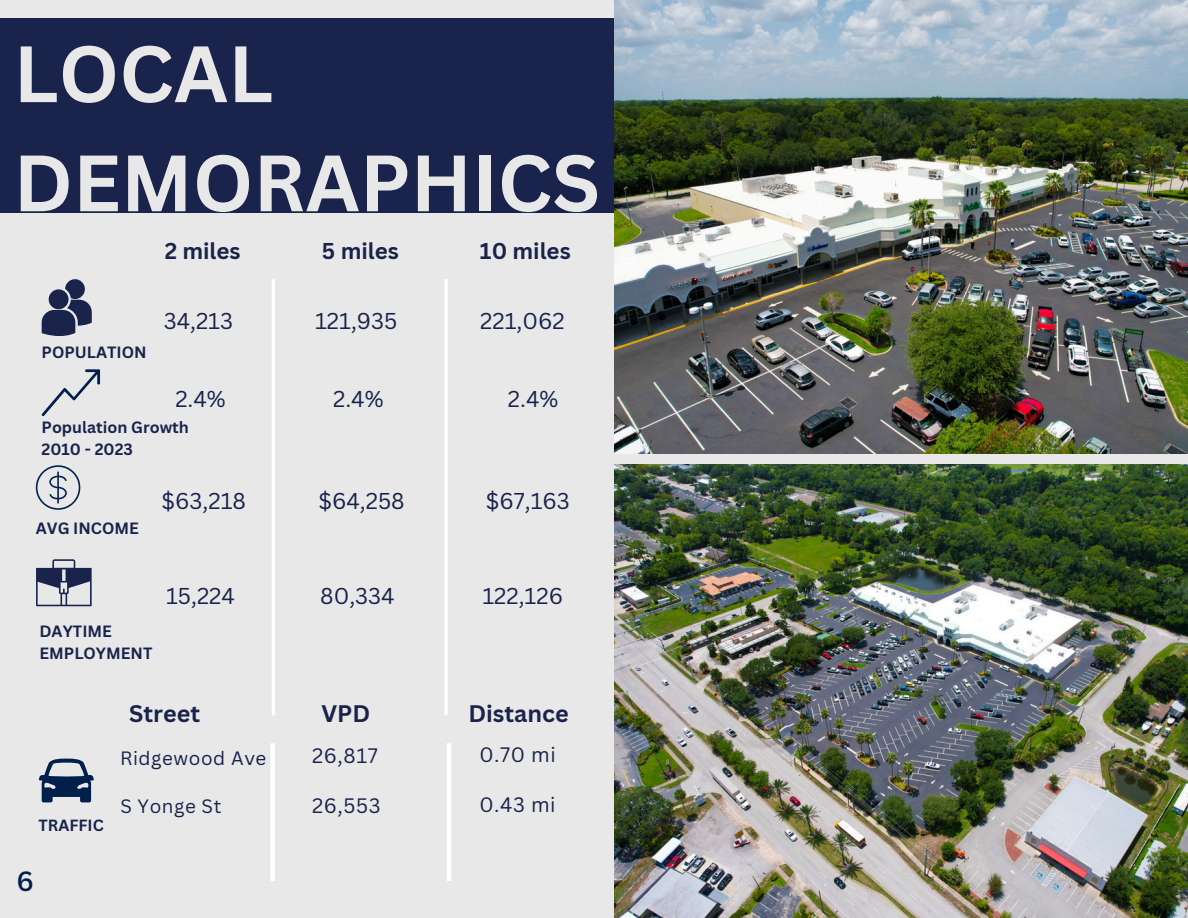
<style>
.page{position:relative;width:1188px;height:918px;background:#e8e8e8}
.page>*{position:absolute;margin:0;border:0;box-sizing:border-box;transform-origin:0 0}
.t1{font:700 78px/109.2px "Canva Sans";color:#e8e8e8}
.t2{font:500 27px "Canva Sans";color:#00204b}
.t3{font:700 23.25px "Canva Sans";color:#19234b}
.t4{font:22.35px "Canva Sans";color:#19234b}
.t5{font:700 22.35px "Canva Sans";color:#19234b}
.t6{font:20.25px "Canva Sans";letter-spacing:.03em;color:#19234b}
.t7{font:18.75px "Canva Sans";letter-spacing:.03em;color:#19234b}
.t8{font:700 15.9px/21.9px "Canva Sans";color:#19234b}
.t9{font:700 15.75px "Canva Sans";color:#19234b}
</style>
<div class="page">
<img style="left:614px;top:0;width:574px;height:453px">
<img style="left:614px;top:465px;width:574px;height:453px">
<div style="left:0;top:18px;width:614px;height:194px;background:#19234b"></div>
<svg style="left:36px;top:559px;width:56px;height:47px"></svg>
<svg style="left:42px;top:279px;width:50px;height:57px"></svg>
<svg style="left:36px;top:465px;width:44px;height:45px"></svg>
<hr style="left:272px;top:279px;width:3px;height:436px;background:#fff">
<hr style="left:444px;top:279px;width:4px;height:436px;background:#fff">
<svg style="left:39px;top:759px;width:55px;height:43px"></svg>
<div style="left:270px;top:743px;width:5px;height:138px;background:#fff"></div>
<hr style="left:447px;top:743px;width:4px;height:138px;background:#fff">
<svg style="left:42px;top:369px;width:58px;height:47px"></svg>
<p class="t1" style="left:14px;top:17px;width:588px">LOCAL<br>DEMORAPHICS</p>
<h1 class="t5" style="left:165px;top:235px;width:77px">2 miles</h1>
<h3 class="t5" style="left:322px;top:235px;width:78px">5 miles</h3>
<h3 class="t5" style="left:480px;top:235px;width:92px">10 miles</h3>
<h3 class="t8" style="left:42px;top:341px;width:106px">POPULATION</h3>
<h6 class="t4" style="left:164px;top:305px;width:71px">34,213</h6>
<p class="t4" style="left:315px;top:305px;width:84px">121,935</p>
<h4 class="t4" style="left:480px;top:305px;width:86px">221,062</h4>
<h4 class="t4" style="left:175px;top:384px;width:52px">2.4%</h4>
<h6 class="t4" style="left:333px;top:384px;width:52px">2.4%</h6>
<p class="t4" style="left:508px;top:384px;width:52px">2.4%</p>
<h4 class="t8" style="left:42px;top:416px;width:149px">Population Growth</h4>
<h4 class="t8" style="left:42px;top:438px;width:93px">2010 - 2023</h4>
<p class="t8" style="left:36px;top:517px;width:105px">AVG INCOME</p>
<p class="t4" style="left:162px;top:486px;width:86px">$63,218</p>
<p class="t4" style="left:318px;top:486px;width:88px">$64,258</p>
<p class="t4" style="left:486px;top:486px;width:86px">$67,163</p>
<h4 class="t8" style="left:40px;top:620px;width:114px">DAYTIME<br>EMPLOYMENT</h4>
<h4 class="t4" style="left:166px;top:581px;width:70px">15,224</h4>
<h6 class="t4" style="left:320px;top:581px;width:76px">80,334</h6>
<h3 class="t4" style="left:482px;top:581px;width:82px">122,126</h3>
<h4 class="t9" style="left:39px;top:814px;width:67px">TRAFFIC</h4>
<h5 class="t2" style="left:17px;top:862px;width:19px">6</h5>
<h4 class="t3" style="left:129px;top:697px;width:72px">Street</h4>
<h4 class="t7" style="left:120px;top:745px;width:148px">Ridgewood Ave</h4>
<h3 class="t7" style="left:120px;top:793px;width:103px">S Yonge St</h3>
<h4 class="t3" style="left:321px;top:697px;width:50px">VPD</h4>
<h4 class="t3" style="left:468px;top:697px;width:102px">Distance</h4>
<h4 class="t6" style="left:312px;top:741px;width:67px">26,817</h4>
<h4 class="t6" style="left:312px;top:791px;width:70px">26,553</h4>
<h2 class="t6" style="left:479px;top:741px;width:78px">0.70 mi</h2>
<h2 class="t6" style="left:479px;top:790px;width:78px">0.43 mi</h2>
</div>
